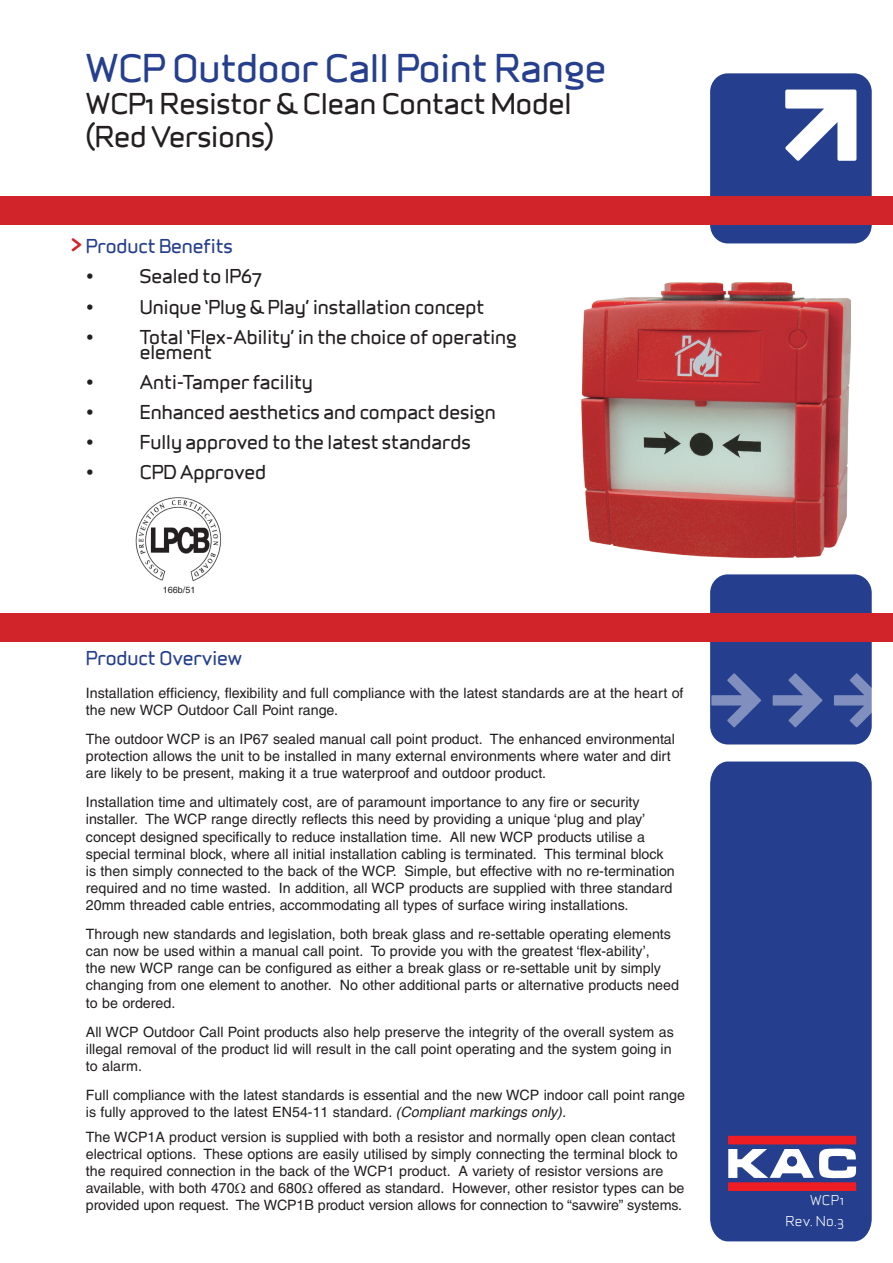
<style>
.page{position:relative;width:893px;height:1263px;background:#fff}
.page>*{position:absolute;margin:0;border:0;box-sizing:border-box;transform-origin:0 0}
.t1{font:36px "Infinity ST Bold";color:#253f8e}
.t2{font:27px "Infinity ST Bold";color:#231f20}
.t3{font:26.55px "Infinity ST Bold";color:#d1232a}
.t4{font:18px "Infinity ST Bold";color:#231f20}
.t5{font:18px "Infinity ST Bold";color:#253f8e}
.t6{font:14.25px/17.1px "Helvetica";color:#231f20}
.t7{font:12.75px "Infinity ST Medium";letter-spacing:.03em;color:#fff}
.t8{font:9px "Helvetica";color:#231f20}
.s1{font-style:italic}
</style>
<div class="page">
<div style="left:710px;top:574px;width:162px;height:170px;background:#253f8e;border-radius:18px"></div>
<svg style="left:711px;top:673px;width:50px;height:54px"></svg>
<svg style="left:773px;top:673px;width:49px;height:54px"></svg>
<svg style="left:834px;top:673px;width:38px;height:54px"></svg>
<div style="left:710px;top:761px;width:162px;height:480px;background:#253f8e"></div>
<div style="left:710px;top:73px;width:162px;height:170px;background:#253f8e;border-radius:18px"></div>
<svg style="left:785px;top:90px;width:71px;height:71px"></svg>
<svg style="left:728px;top:1136px;width:128px;height:55px"></svg>
<div style="left:0;top:197px;width:893px;height:28px;background:#d1232a"></div>
<div style="left:0;top:613px;width:893px;height:28px;background:#d1232a"></div>
<img style="left:136px;top:497px;width:86px;height:84px">
<img style="left:581px;top:282px;width:269px;height:305px">
<p class="t1" style="left:86px;top:42px;width:522px">WCP Outdoor Call Point Range</p>
<p class="t2" style="left:86px;top:84px;width:487px">WCP1 Resistor &amp; Clean Contact Model</p>
<p class="t2" style="left:86px;top:116px;width:190px">(Red Versions)</p>
<p class="t3" style="left:71px;top:222px;width:12px">&gt;</p>
<p class="t5" style="left:86px;top:233px;width:148px">Product Benefits</p>
<p class="t4" style="left:86px;top:263px;width:10px">•</p>
<p class="t4" style="left:140px;top:263px;width:123px">Sealed to IP67</p>
<p class="t4" style="left:86px;top:293px;width:10px">•</p>
<p class="t4" style="left:140px;top:293px;width:346px">Unique ‘Plug &amp; Play’ installation concept</p>
<p class="t4" style="left:86px;top:323px;width:10px">•</p>
<p class="t4" style="left:140px;top:323px;width:378px">Total ‘Flex-Ability’ in the choice of operating</p>
<p class="t4" style="left:140px;top:338px;width:74px">element</p>
<p class="t4" style="left:86px;top:368px;width:10px">•</p>
<p class="t4" style="left:140px;top:368px;width:175px">Anti-Tamper facility</p>
<p class="t4" style="left:86px;top:398px;width:10px">•</p>
<p class="t4" style="left:140px;top:398px;width:357px">Enhanced aesthetics and compact design</p>
<p class="t4" style="left:86px;top:428px;width:10px">•</p>
<p class="t4" style="left:140px;top:428px;width:332px">Fully approved to the latest standards</p>
<p class="t4" style="left:86px;top:458px;width:10px">•</p>
<p class="t4" style="left:140px;top:458px;width:128px">CPD Approved</p>
<p class="t8" style="left:163px;top:584px;width:34px">166b/51</p>
<p class="t5" style="left:86px;top:644px;width:158px">Product Overview</p>
<p class="t6" style="left:86px;top:684px;width:599px">Installation efficiency, flexibility and full compliance with the latest standards are at the heart of the new WCP Outdoor Call Point range.</p>
<p class="t6" style="left:86px;top:730px;width:591px">The outdoor WCP is an IP67 sealed manual call point product. The enhanced environmental protection allows the unit to be installed in many external environments where water and dirt are likely to be present, making it a true waterproof and outdoor product.</p>
<p class="t6" style="left:86px;top:794px;width:590px">Installation time and ultimately cost, are of paramount importance to any fire or security installer. The WCP range directly reflects this need by providing a unique ‘plug and play’ concept designed specifically to reduce installation time. All new WCP products utilise a special terminal block, where all initial installation cabling is terminated. This terminal block is then simply connected to the back of the WCP. Simple, but effective with no re-termination required and no time wasted. In addition, all WCP products are supplied with three standard 20mm threaded cable entries, accommodating all types of surface wiring installations.</p>
<p class="t6" style="left:86px;top:925px;width:595px">Through new standards and legislation, both break glass and re-settable operating elements can now be used within a manual call point. To provide you with the greatest ‘flex-ability’,<br>the new WCP range can be configured as either a break glass or re-settable unit by simply changing from one element to another. No other additional parts or alternative products need to be ordered.</p>
<p class="t6" style="left:86px;top:1023px;width:589px">All WCP Outdoor Call Point products also help preserve the integrity of the overall system as illegal removal of the product lid will result in the call point operating and the system going in to alarm.</p>
<p class="t6" style="left:86px;top:1086px;width:601px">Full compliance with the latest standards is essential and the new WCP indoor call point range is fully approved to the latest EN54-11 standard. <span class="s1">(Compliant markings only).</span></p>
<p class="t6" style="left:86px;top:1128px;width:600px">The WCP1A product version is supplied with both a resistor and normally open clean contact electrical options. These options are easily utilised by simply connecting the terminal block to the required connection in the back of the WCP1 product. A variety of resistor versions are available, with both 470 and 680 offered as standard. However, other resistor types can be provided upon request. The WCP1B product version allows for connection to “savwire” systems.</p>
<p class="t7" style="left:810px;top:1191px;width:36px">WCP1</p>
<p class="t7" style="left:785px;top:1212px;width:60px">Rev. No.3</p>
</div>
